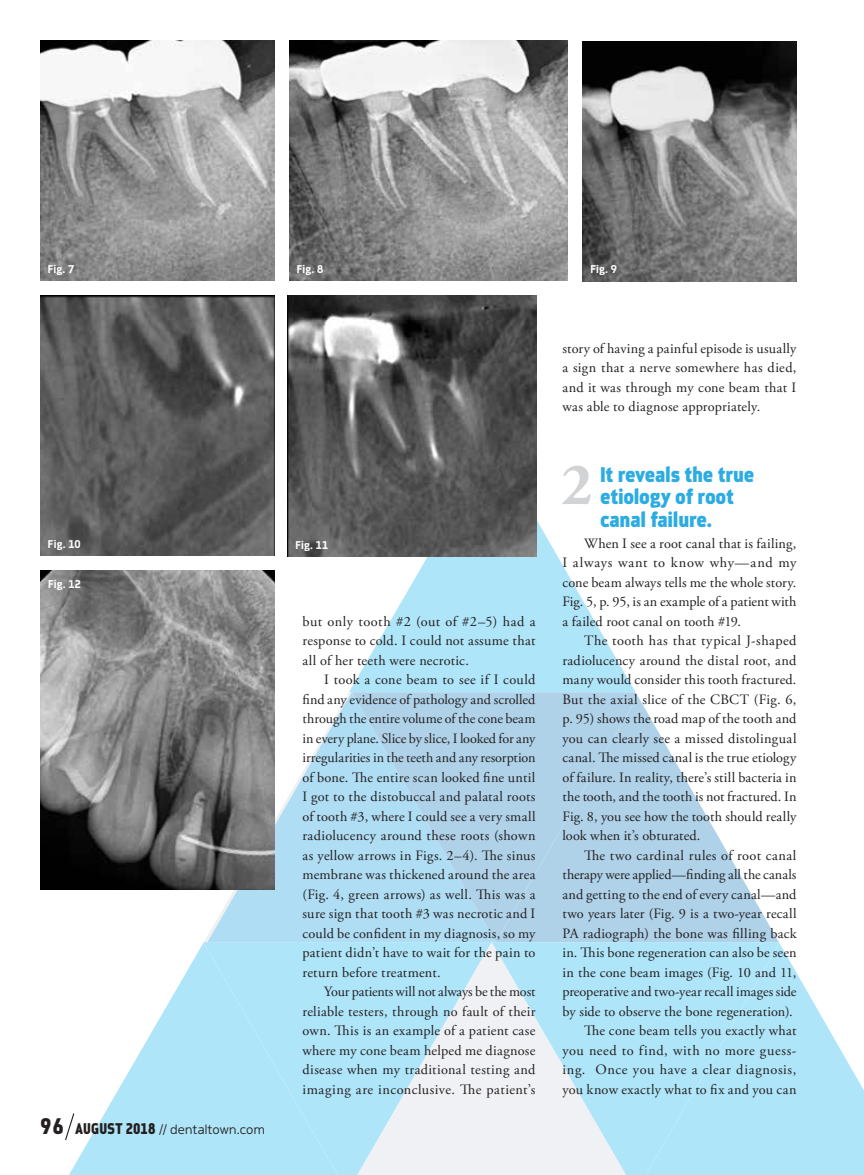
<style>
.page{position:relative;width:864px;height:1175px;background:#fff}
.page>*{position:absolute;margin:0;border:0;box-sizing:border-box;transform-origin:0 0}
.t1{font:22.5px/22.5px "Metroflex Uni Hvy";letter-spacing:-.01em;color:#2cace2}
.t2{font:14.25px/19.5px "Adobe Garamond Pro";letter-spacing:.015em;color:#231f20;text-align:justify}
.t3{font:300 13.5px "Metroflex Wide";letter-spacing:.015em;color:#231f20}
.t4{font:700 12px "Metroflex Uni";letter-spacing:.01em;color:#fff}
.s1{font-family:"Metroflex Narrow Hvy";font-weight:400;font-size:24px}
.s2{font-family:"Metroflex Narrow Hvy";font-weight:400;font-size:16.5px}
</style>
<div class="page">
<img style="left:40px;top:296px;width:234px;height:259px">
<svg style="left:207px;top:444px;width:141px;height:248px"></svg>
<svg style="left:348px;top:556px;width:144px;height:136px;fill:#afe5f9"></svg>
<svg style="left:492px;top:521px;width:142px;height:171px;fill:#afe5f9"></svg>
<svg style="left:207px;top:692px;width:145px;height:250px;fill:#afddf3"></svg>
<svg style="left:352px;top:692px;width:144px;height:250px;background:#afd7ee"></svg>
<div style="left:496px;top:692px;width:144px;height:250px;background:#afd2e9"></div>
<svg style="left:640px;top:700px;width:139px;height:242px"></svg>
<div style="left:207px;top:942px;width:141px;height:232px;background:#afe5f9"></div>
<svg style="left:348px;top:942px;width:144px;height:232px;fill:#afe5f9"></svg>
<svg style="left:492px;top:942px;width:144px;height:232px;fill:#afe5f9"></svg>
<div style="left:636px;top:942px;width:144px;height:232px;background:#afe5f9"></div>
<svg style="left:780px;top:944px;width:84px;height:230px"></svg>
<img style="left:289px;top:40px;width:279px;height:240px">
<img style="left:40px;top:40px;width:234px;height:240px">
<img style="left:41px;top:570px;width:233px;height:319px">
<img style="left:288px;top:296px;width:249px;height:260px">
<img style="left:583px;top:41px;width:213px;height:240px">
<svg style="left:562px;top:465px;width:29px;height:39px"></svg>
<svg style="left:57px;top:444px;width:150px;height:730px"></svg>
<p class="t4" style="left:48px;top:262px;width:28px">Fig. 7</p>
<p class="t4" style="left:297px;top:262px;width:28px">Fig. 8</p>
<p class="t4" style="left:590px;top:262px;width:28px">Fig. 9</p>
<p class="t4" style="left:48px;top:537px;width:34px">Fig. 10</p>
<p class="t4" style="left:48px;top:576px;width:34px">Fig. 12</p>
<p class="t3" style="left:40px;top:1121px;width:226px"><span class="s1">96</span> <span class="s2">AUGUST 2018</span> // dentaltown.com</p>
<p class="t4" style="left:295px;top:538px;width:34px">Fig. 11</p>
<p class="t2" style="left:302px;top:612px;width:235px">but only tooth #2 (out of #2–5) had a response to cold. I could not assume that all of her teeth were necrotic.</p>
<p class="t2" style="left:302px;top:670px;width:235px;text-indent:22px">I took a cone beam to see if I could find any evidence of pathology and scrolled through the entire volume of the cone beam in every plane. Slice by slice, I looked for any irregularities in the teeth and any resorption of bone. The entire scan looked fine until I got to the distobuccal and palatal roots of tooth #3, where I could see a very small radiolucency around these roots (shown as yellow arrows in Figs. 2–4). The sinus membrane was thickened around the area (Fig. 4, green arrows) as well. This was a sure sign that tooth #3 was necrotic and I could be confident in my diagnosis, so my patient didn’t have to wait for the pain to return before treatment.</p>
<p class="t2" style="left:302px;top:982px;width:235px;text-indent:22px">Your patients will not always be the most reliable testers, through no fault of their own. This is an example of a patient case where my cone beam helped me diagnose disease when my traditional testing and imaging are inconclusive. The patient’s</p>
<p class="t2" style="left:562px;top:339px;width:236px">story of having a painful episode is usually a sign that a nerve somewhere has died, and it was through my cone beam that I was able to diagnose appropriately.</p>
<h1 class="t1" style="left:600px;top:462px;width:156px">It reveals the true etiology of root canal failure.</h1>
<p class="t2" style="left:562px;top:534px;width:236px;text-indent:22px">When I see a root canal that is failing, I always want to know why—and my cone beam always tells me the whole story.<br>Fig. 5, p. 95, is an example of a patient with a failed root canal on tooth #19.</p>
<p class="t2" style="left:562px;top:631px;width:236px;text-indent:22px">The tooth has that typical J-shaped radiolucency around the distal root, and many would consider this tooth fractured.<br>But the axial slice of the CBCT (Fig. 6, p. 95) shows the road map of the tooth and you can clearly see a missed distolingual canal. The missed canal is the true etiology of failure. In reality, there’s still bacteria in the tooth, and the tooth is not fractured. In Fig. 8, you see how the tooth should really look when it’s obturated.</p>
<p class="t2" style="left:562px;top:846px;width:236px;text-align:right">The two cardinal rules of root canal therapy were applied—finding all the canals and getting to the end of every canal—and two years later (Fig. 9 is a two-year recall PA radiograph) the bone was filling back in. This bone regeneration can also be seen in the cone beam images (Fig. 10 and 11, preoperative and two-year recall images side by side to observe the bone regeneration).<br>The cone beam tells you exactly what you need to find, with no more guess&shy;ing. Once you have a clear diagnosis, you know exactly what to fix and you can</p>
</div>
